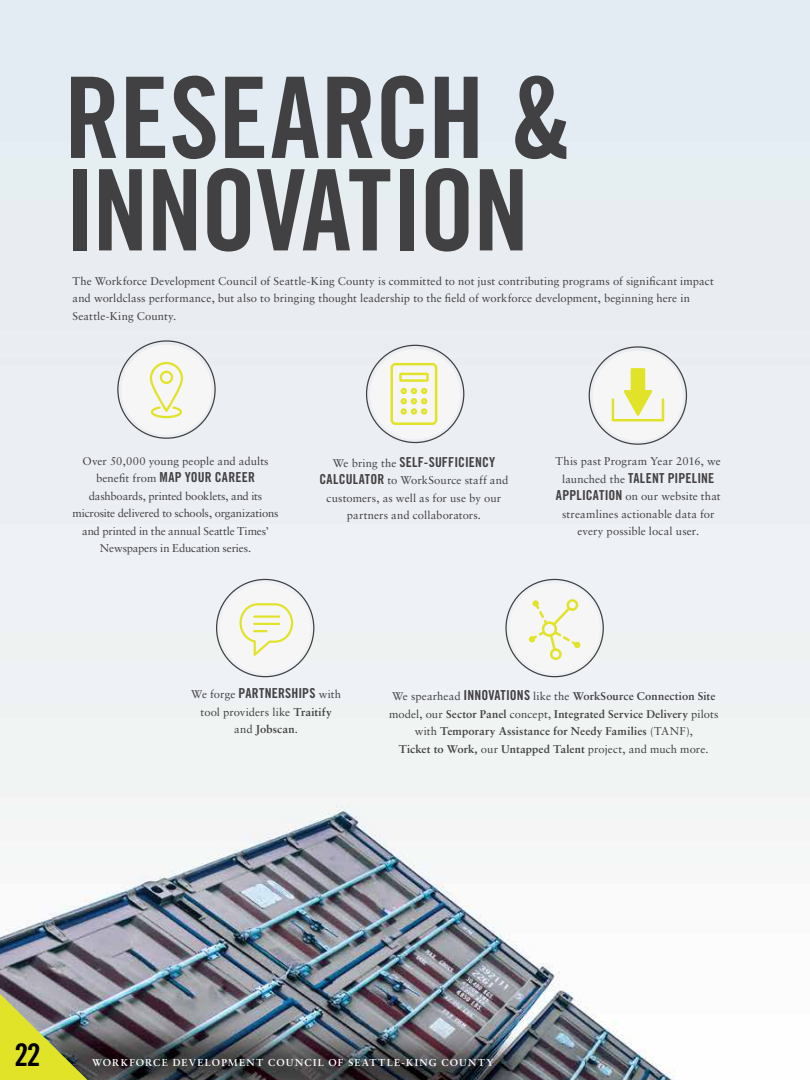
<style>
.page{position:relative;width:810px;height:1080px;background:#fff}
.page>*{position:absolute;margin:0;border:0;box-sizing:border-box;transform-origin:0 0}
.t1{font:112.5px/92.5px "Trade Gothic Bold Cond Twenty";letter-spacing:-.02em;color:#414042}
.t2{font:31.25px "Trade Gothic Bold Cond Twenty";color:#000}
.t3{font:13.75px "Trade Gothic Bold Cond Twenty";letter-spacing:.015em;color:#414042}
.t4{font:11.25px/17.5px "Sabon";color:#414042;text-align:center}
.t5{font:700 11.25px/17.5px "Sabon";letter-spacing:.01em;color:#414042;text-align:center}
.t6{font:700 10px "Sabon";letter-spacing:.12em;color:#fff}
.s1{font-family:"Sabon";font-size:11.25px}
.s2{font-family:"Trade Gothic Bold Cond Twenty";font-size:13.75px}
.s3{font-weight:700}
.s4{font-weight:400}
.s5{font-family:"Trade Gothic Bold Cond Twenty";font-weight:400;font-size:13.75px}
</style>
<div class="page">
<img style="left:0;top:0;width:810px;height:1080px">
<div style="left:593px;top:351px;width:90px;height:90px;background:#f6f6f6;border-radius:50%"></div>
<svg style="left:612px;top:368px;width:52px;height:53px"></svg>
<div style="left:220px;top:583px;width:90px;height:91px;background:#f6f6f6;border-radius:50%"></div>
<svg style="left:240px;top:603px;width:53px;height:53px"></svg>
<div style="left:121px;top:345px;width:91px;height:90px;background:#f6f6f6;border-radius:50%"></div>
<svg style="left:150px;top:362px;width:33px;height:56px"></svg>
<div style="left:370px;top:349px;width:90px;height:90px;background:#f6f6f6;border-radius:50%"></div>
<svg style="left:390px;top:363px;width:47px;height:62px"></svg>
<div style="left:510px;top:583px;width:90px;height:91px;background:#f6f6f6;border-radius:50%"></div>
<svg style="left:529px;top:599px;width:51px;height:61px"></svg>
<img style="left:0;top:994px;width:88px;height:86px">
<h1 class="t1" style="left:64px;top:71px;width:509px">RESEARCH &amp;<br>INNOVATION</h1>
<p class="t4" style="left:72px;top:272px;width:643px;text-align:left">The Workforce Development Council of Seattle-King County is committed to not just contributing programs of significant impact and worldclass performance, but also to bringing thought leadership to the field of workforce development, beginning here in<br>Seattle-King County.</p>
<p class="t4" style="left:82px;top:452px;width:188px">Over 50,000 young people and adults</p>
<p class="t3" style="left:96px;top:469px;width:160px"><span class="s1">benefit from</span> MAP YOUR CAREER</p>
<p class="t4" style="left:72px;top:487px;width:208px">dashboards, printed booklets, and its microsite delivered to schools, organizations and printed in the annual Seattle Times’ Newspapers in Education series.</p>
<p class="t3" style="left:333px;top:453px;width:164px"><span class="s1">We bring the</span> SELF-SUFFICIENCY</p>
<p class="t4" style="left:320px;top:471px;width:190px"><span class="s2">CALCULATOR</span> to WorkSource staff and customers, as well as for use by our partners and collaborators.</p>
<p class="t4" style="left:556px;top:452px;width:167px">This past Program Year 2016, we</p>
<p class="t3" style="left:562px;top:469px;width:154px"><span class="s1">launched the</span> TALENT PIPELINE</p>
<p class="t4" style="left:556px;top:487px;width:166px"><span class="s2">APPLICATION</span> on our website that streamlines actionable data for every possible local user.</p>
<p class="t3" style="left:191px;top:685px;width:151px"><span class="s1">We forge</span> PARTNERSHIPS <span class="s1">with</span></p>
<p class="t4" style="left:201px;top:703px;width:133px">tool providers like <span class="s3">Traitify </span>and <span class="s3">Jobscan</span>.</p>
<p class="t5" style="left:389px;top:687px;width:331px"><span class="s4">We spearhead</span> <span class="s5">INNOVATIONS</span> <span class="s4">like the</span> WorkSource Connection Site <span class="s4">model, our</span> Sector Panel <span class="s4">concept,</span> Integrated Service Delivery <span class="s4">pilots with</span> Temporary Assistance for Needy Families <span class="s4">(TANF),<br></span>Ticket to Work, <span class="s4">our</span> Untapped Talent <span class="s4">project, and much more.</span></p>
<h2 class="t2" style="left:15px;top:1036px;width:28px">22</h2>
<p class="t6" style="left:92px;top:1056px;width:403px">WORKFORCE DEVELOPMENT COUNCIL OF SEATTLE-KING COUNTY</p>
</div>
